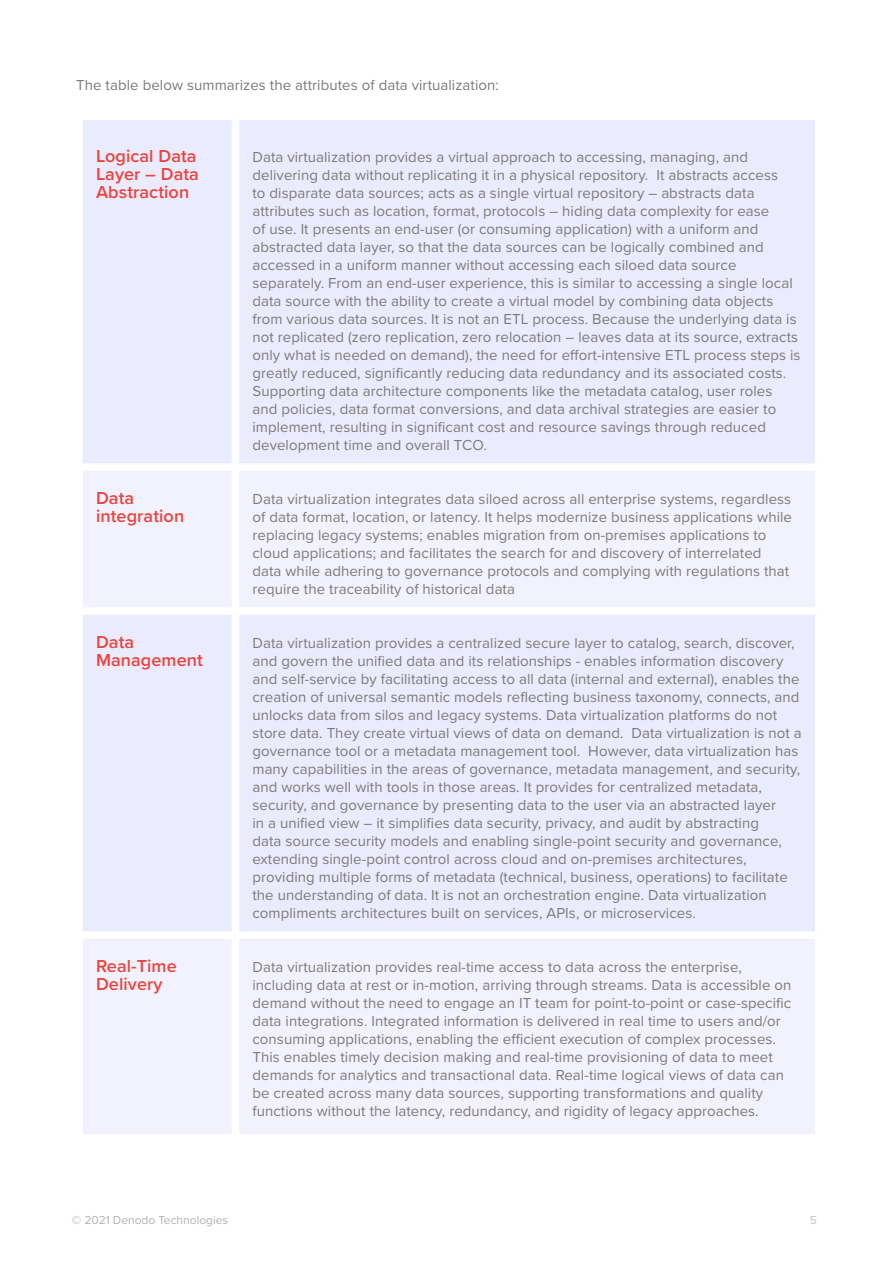
<style>
.page{position:relative;width:893px;height:1263px;background:#fff}
.page>*{position:absolute;margin:0;border:0;box-sizing:border-box;transform-origin:0 0}
.t1{font:600 18px/18px "Proxima Nova";letter-spacing:.005em;color:#e9453e}
.t2{font:15px/18px "Proxima Nova";letter-spacing:.005em;color:#7e7a79}
.t3{font:12px "Proxima Nova";color:#b3b2b2}
.t4{font:12px "Proxima Nova";color:#c2c2c2}
</style>
<div class="page">
<div style="left:83px;top:120px;width:732px;height:343px;background:#ebebfe"></div>
<div style="left:83px;top:471px;width:732px;height:663px;background:#f2f2fe"></div>
<div style="left:232px;top:120px;width:7px;height:343px;background:#fff"></div>
<div style="left:232px;top:471px;width:7px;height:136px;background:#fff"></div>
<div style="left:75px;top:607px;width:160px;height:8px;background:#fff"></div>
<div style="left:235px;top:607px;width:587px;height:8px;background:#fff"></div>
<div style="left:232px;top:615px;width:7px;height:316px;background:#fff"></div>
<div style="left:75px;top:931px;width:160px;height:8px;background:#fff"></div>
<div style="left:235px;top:931px;width:587px;height:8px;background:#fff"></div>
<div style="left:232px;top:939px;width:7px;height:195px;background:#fff"></div>
<p class="t2" style="left:76px;top:75px;width:424px">The table below summarizes the attributes of data virtualization:</p>
<p class="t1" style="left:96px;top:146px;width:104px">Logical Data<br>Layer – Data<br>Abstraction</p>
<p class="t2" style="left:252px;top:147px;width:550px">Data virtualization provides a virtual approach to accessing, managing, and delivering data without replicating it in a physical repository. It abstracts access<br>to disparate data sources; acts as a single virtual repository – abstracts data attributes such as location, format, protocols – hiding data complexity for ease<br>of use. It presents an end-user (or consuming application) with a uniform and abstracted data layer, so that the data sources can be logically combined and accessed in a uniform manner without accessing each siloed data source separately. From an end-user experience, this is similar to accessing a single local data source with the ability to create a virtual model by combining data objects from various data sources. It is not an ETL process. Because the underlying data is not replicated (zero replication, zero relocation – leaves data at its source, extracts only what is needed on demand), the need for effort-intensive ETL process steps is greatly reduced, significantly reducing data redundancy and its associated costs.<br>Supporting data architecture components like the metadata catalog, user roles and policies, data format conversions, and data archival strategies are easier to implement, resulting in significant cost and resource savings through reduced development time and overall TCO.</p>
<p class="t1" style="left:96px;top:488px;width:90px">Data integration</p>
<p class="t2" style="left:252px;top:489px;width:541px">Data virtualization integrates data siloed across all enterprise systems, regardless of data format, location, or latency. It helps modernize business applications while replacing legacy systems; enables migration from on-premises applications to cloud applications; and facilitates the search for and discovery of interrelated data while adhering to governance protocols and complying with regulations that require the traceability of historical data</p>
<p class="t1" style="left:96px;top:632px;width:108px">Data<br>Management</p>
<p class="t2" style="left:252px;top:633px;width:551px">Data virtualization provides a centralized secure layer to catalog, search, discover, and govern the unified data and its relationships - enables information discovery and self-service by facilitating access to all data (internal and external), enables the creation of universal semantic models reflecting business taxonomy, connects, and unlocks data from silos and legacy systems. Data virtualization platforms do not store data. They create virtual views of data on demand. Data virtualization is not a governance tool or a metadata management tool. However, data virtualization has many capabilities in the areas of governance, metadata management, and security, and works well with tools in those areas. It provides for centralized metadata, security, and governance by presenting data to the user via an abstracted layer<br>in a unified view – it simplifies data security, privacy, and audit by abstracting<br>data source security models and enabling single-point security and governance, extending single-point control across cloud and on-premises architectures, providing multiple forms of metadata (technical, business, operations) to facilitate the understanding of data. It is not an orchestration engine. Data virtualization compliments architectures built on services, APIs, or microservices.</p>
<p class="t1" style="left:96px;top:956px;width:82px">Real-Time<br>Delivery</p>
<p class="t2" style="left:252px;top:957px;width:540px">Data virtualization provides real-time access to data across the enterprise, including data at rest or in-motion, arriving through streams. Data is accessible on demand without the need to engage an IT team for point-to-point or case-specific data integrations. Integrated information is delivered in real time to users and/or consuming applications, enabling the efficient execution of complex processes.<br>This enables timely decision making and real-time provisioning of data to meet demands for analytics and transactional data. Real-time logical views of data can be created across many data sources, supporting transformations and quality functions without the latency, redundancy, and rigidity of legacy approaches.</p>
<p class="t3" style="left:72px;top:1211px;width:158px">© 2021 Denodo Technologies</p>
<p class="t4" style="left:810px;top:1211px;width:9px">5</p>
</div>
